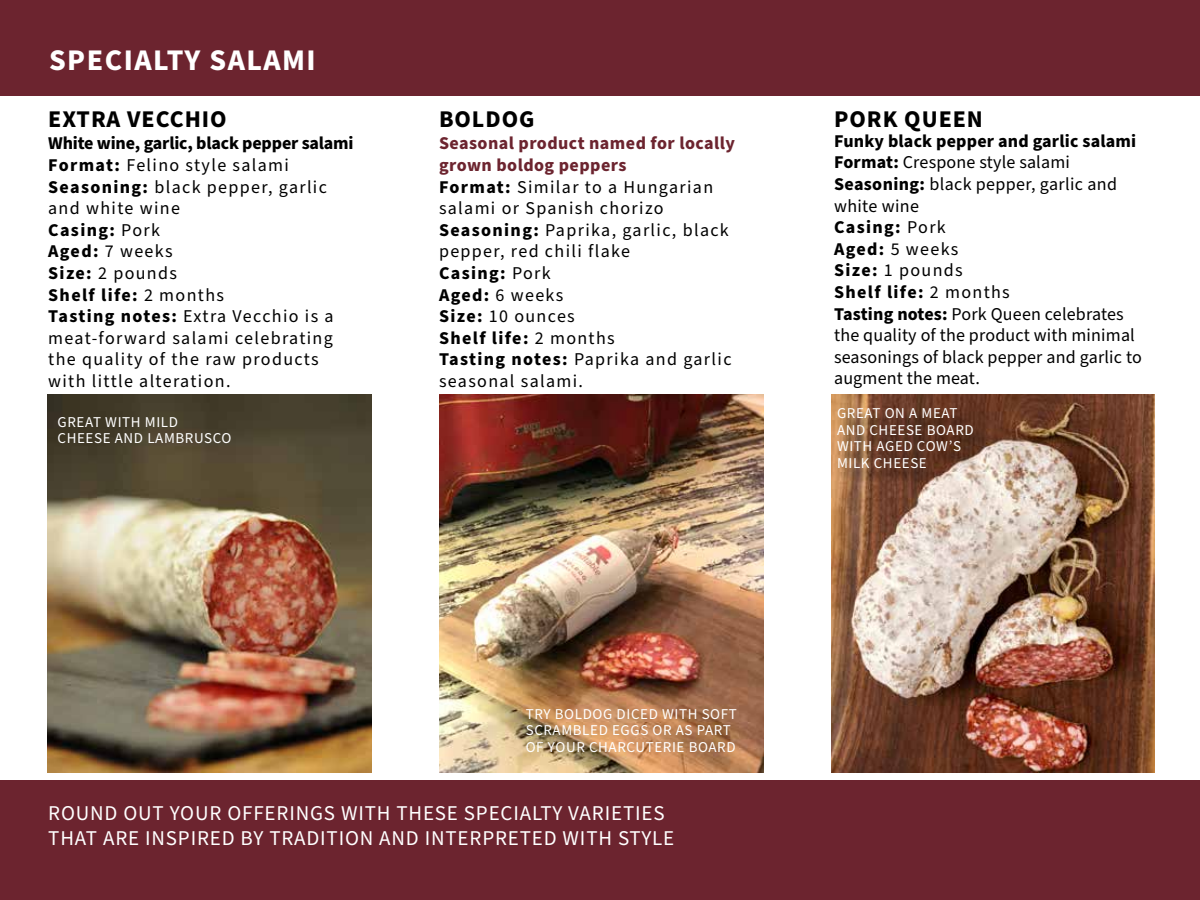
<style>
.page{position:relative;width:1200px;height:900px;background:#fff}
.page>*{position:absolute;margin:0;border:0;box-sizing:border-box;transform-origin:0 0}
.t1{font:700 30px "Source Sans Pro";letter-spacing:.05em;color:#fff}
.t2{font:700 24px "Source Sans Pro";letter-spacing:.04em;color:#000}
.t3{font:21px/25.2px "Source Sans Pro";letter-spacing:.04em;color:#fff}
.t4{font:18px/21.6px "Source Sans Pro";letter-spacing:.075em;color:#000}
.t5{font:18px/21.6px "Source Sans Pro";letter-spacing:.01em;color:#000}
.t6{font:15px/16.5px "Source Sans Pro";letter-spacing:.04em;color:#fff}
.s1{font-weight:700}
.s2{font-weight:700;color:#6c242f}
</style>
<div class="page">
<div style="left:0;top:780px;width:1200px;height:120px;background:#6c242f"></div>
<div style="left:0;top:0;width:1200px;height:95px;background:#6c242f"></div>
<img style="left:47px;top:395px;width:324px;height:378px">
<img style="left:831px;top:395px;width:324px;height:378px">
<div style="left:839px;top:410px;width:151px;height:76px;background:#000;opacity:.75"></div>
<img style="left:439px;top:395px;width:324px;height:378px">
<h1 class="t1" style="left:49px;top:39px;width:268px">SPECIALTY SALAMI</h1>
<h2 class="t2" style="left:48px;top:103px;width:180px">EXTRA VECCHIO</h2>
<p class="t4" style="left:48px;top:133px;width:307px"><span class="s1">White wine, garlic, black pepper salami<br>Format:</span> Felino style salami<br><span class="s1">Seasoning:</span> black pepper, garlic and white wine<br><span class="s1">Casing:</span> Pork<br><span class="s1">Aged:</span> 7 weeks<br><span class="s1">Size:</span> 2 pounds<br><span class="s1">Shelf life:</span> 2 months<br><span class="s1">Tasting notes:</span> Extra Vecchio is a meat-forward salami celebrating the quality of the raw products with little alteration.</p>
<p class="t6" style="left:58px;top:414px;width:175px">GREAT WITH MILD<br>CHEESE AND LAMBRUSCO</p>
<h2 class="t2" style="left:439px;top:103px;width:97px">BOLDOG</h2>
<p class="t4" style="left:439px;top:133px;width:298px"><span class="s2">Seasonal product named for locally grown boldog peppers<br></span><span class="s1">Format:</span> Similar to a Hungarian salami or Spanish chorizo<br><span class="s1">Seasoning:</span> Paprika, garlic, black pepper, red chili flake<br><span class="s1">Casing:</span> Pork<br><span class="s1">Aged:</span> 6 weeks<br><span class="s1">Size:</span> 10 ounces<br><span class="s1">Shelf life:</span> 2 months<br><span class="s1">Tasting notes:</span> Paprika and garlic seasonal salami.</p>
<p class="t6" style="left:526px;top:706px;width:213px">TRY BOLDOG DICED WITH SOFT<br>SCRAMBLED EGGS OR AS PART<br>OF YOUR CHARCUTERIE BOARD</p>
<p class="t3" style="left:48px;top:801px;width:628px">ROUND OUT YOUR OFFERINGS WITH THESE SPECIALTY VARIETIES<br>THAT ARE INSPIRED BY TRADITION AND INTERPRETED WITH STYLE</p>
<h2 class="t2" style="left:834px;top:103px;width:150px">PORK QUEEN</h2>
<p class="t5" style="left:834px;top:131px;width:309px"><span class="s1">Funky black pepper and garlic salami<br>Format:</span> Crespone style salami<br><span class="s1">Seasoning:</span> black pepper, garlic and white wine<br><span class="s1">Casing:</span> Pork<br><span class="s1">Aged:</span> 5 weeks<br><span class="s1">Size:</span> 1 pounds<br><span class="s1">Shelf life:</span> 2 months<br><span class="s1">Tasting notes:</span> Pork Queen celebrates the quality of the product with minimal seasonings of black pepper and garlic to augment the meat.</p>
<p class="t6" style="left:837px;top:406px;width:138px">GREAT ON A MEAT<br>AND CHEESE BOARD<br>WITH AGED COW’S<br>MILK CHEESE</p>
</div>
